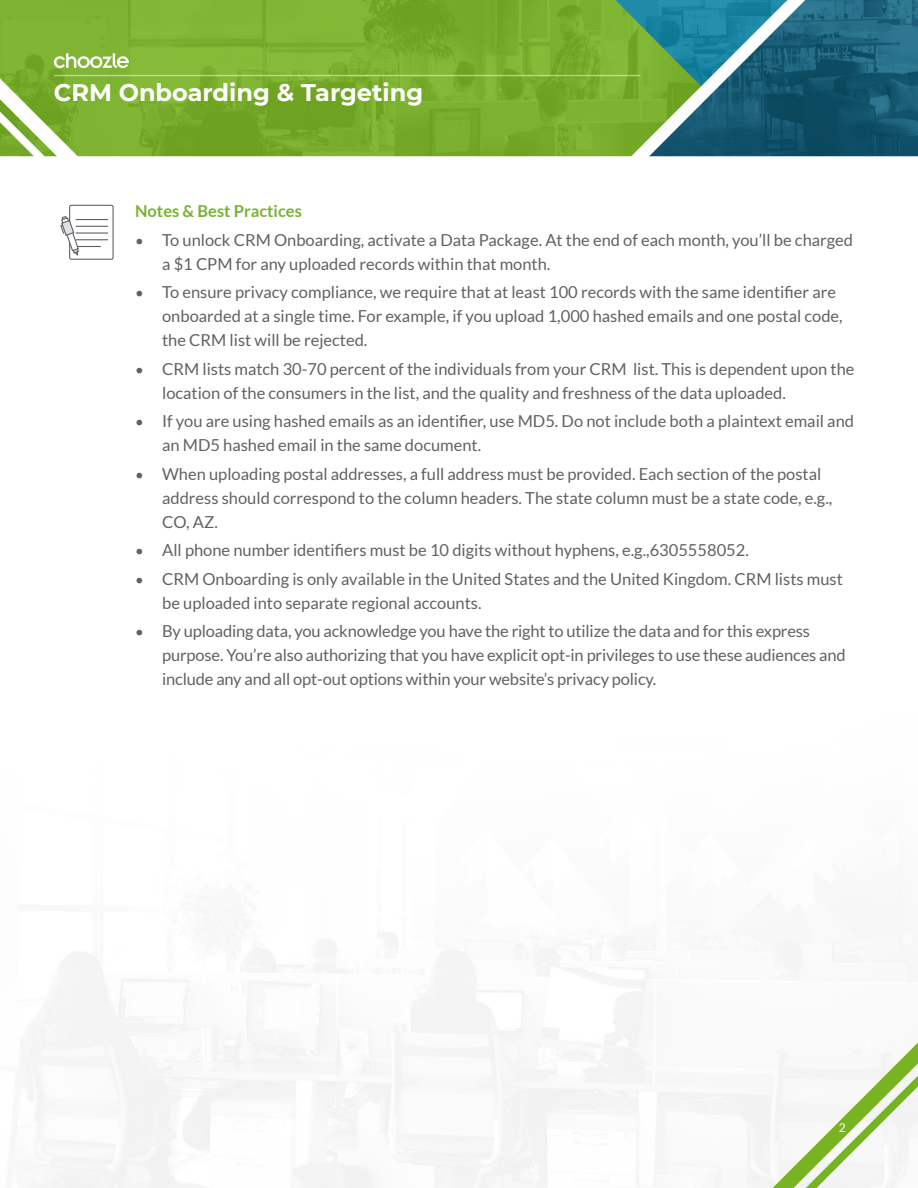
<style>
.page{position:relative;width:918px;height:1188px;background:#fff}
.page>*{position:absolute;margin:0;border:0;box-sizing:border-box;transform-origin:0 0}
.t1{font:700 24px "Montserrat";color:#fff}
.t2{font:16.5px/24px "Lato";color:#616165}
.t3{font:700 16.5px "Lato";color:#78b332}
.t4{font:12px "Lato";color:#fff}
.s1{font-size:15px}
</style>
<div class="page">
<img style="left:0;top:0;width:918px;height:1188px">
<svg style="left:54px;top:53px;width:75px;height:15px"></svg>
<hr style="left:54px;top:75px;width:586px;height:1px;background:#f7f7fa">
<div style="left:70px;top:205px;width:43px;height:54px;background:#fff;border-radius:2px"></div>
<div style="left:69px;top:205px;width:45px;height:55px;border:1px solid #616165;border-radius:2px"></div>
<hr style="left:76px;top:219px;width:32px;height:1px;background:#616165">
<hr style="left:76px;top:226px;width:32px;height:1px;background:#616165">
<hr style="left:76px;top:232px;width:32px;height:2px;background:#616165">
<hr style="left:76px;top:239px;width:32px;height:1px;background:#616165">
<svg style="left:60px;top:216px;width:40px;height:40px"></svg>
<h1 class="t1" style="left:54px;top:75px;width:371px">CRM Onboarding &amp; Targeting</h1>
<p class="t3" style="left:135px;top:202px;width:168px">Notes &amp; Best Practices</p>
<p class="t2" style="left:162px;top:228px;width:693px;text-indent:-27px"><span class="s1">•</span> To unlock CRM Onboarding, activate a Data Package. At the end of each month, you’ll be charged a $1 CPM for any uploaded records within that month.</p>
<p class="t2" style="left:162px;top:280px;width:682px;text-indent:-27px"><span class="s1">•</span> To ensure privacy compliance, we require that at least 100 records with the same identifier are onboarded at a single time. For example, if you upload 1,000 hashed emails and one postal code, the CRM list will be rejected.</p>
<p class="t2" style="left:162px;top:357px;width:694px;text-indent:-27px"><span class="s1">•</span> CRM lists match 30-70 percent of the individuals from your CRM list. This is dependent upon the location of the consumers in the list, and the quality and freshness of the data uploaded.</p>
<p class="t2" style="left:162px;top:409px;width:693px;text-indent:-27px"><span class="s1">•</span> If you are using hashed emails as an identifier, use MD5. Do not include both a plaintext email and an MD5 hashed email in the same document.</p>
<p class="t2" style="left:162px;top:462px;width:672px;text-indent:-27px"><span class="s1">•</span> When uploading postal addresses, a full address must be provided. Each section of the postal address should correspond to the column headers. The state column must be a state code, e.g.,<br>CO, AZ.</p>
<p class="t2" style="left:135px;top:538px;width:615px"><span class="s1">•</span> All phone number identifiers must be 10 digits without hyphens, e.g.,6305558052.</p>
<p class="t2" style="left:162px;top:567px;width:682px;text-indent:-27px"><span class="s1">•</span> CRM Onboarding is only available in the United States and the United Kingdom. CRM lists must be uploaded into separate regional accounts.</p>
<p class="t2" style="left:162px;top:619px;width:685px;text-indent:-27px"><span class="s1">•</span> By uploading data, you acknowledge you have the right to utilize the data and for this express purpose. You’re also authorizing that you have explicit opt-in privileges to use these audiences and include any and all opt-out options within your website’s privacy policy.</p>
<p class="t4" style="left:839px;top:1120px;width:8px">2</p>
</div>
